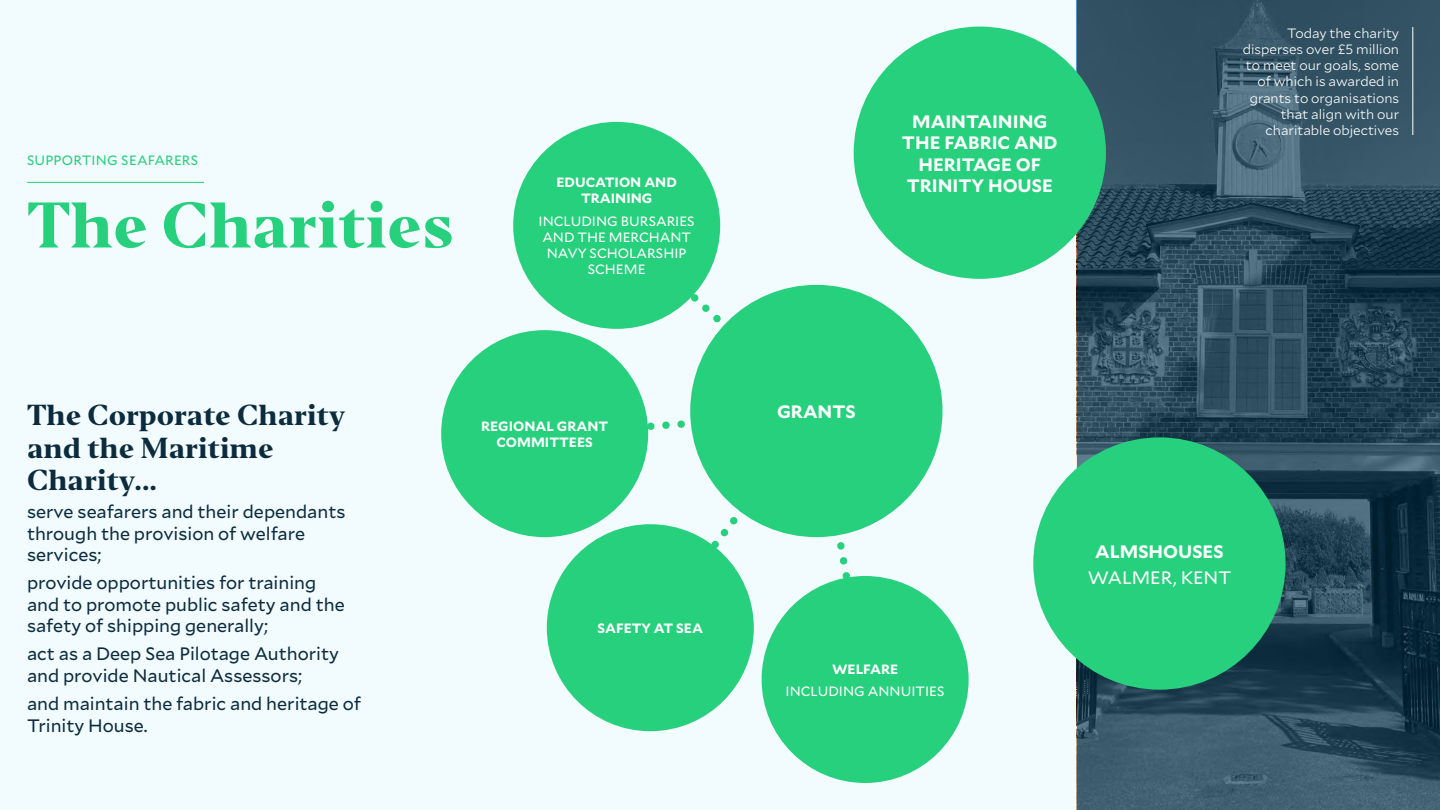
<style>
.page{position:relative;width:1440px;height:810px;background:#f2fbfe}
.page>*{position:absolute;margin:0;border:0;box-sizing:border-box;transform-origin:0 0}
.t1{font:800 60px "Editor";color:#26d07c}
.t2{font:800 27px/32.4px "Editor";color:#0c2c3d}
.t3{font:18px/21.6px "Mallory";color:#0c2c3d}
.t4{font:700 18px/21.6px "Mallory";color:#fff;text-align:center}
.t5{font:18px "Mallory";color:#fff}
.t6{font:300 13.5px/16.2px "Mallory";color:#fff;text-align:right}
.t7{font:13.5px/16.2px "Mallory";color:#fff;text-align:center}
.t8{font:700 13.5px/16.2px "Mallory";color:#fff;text-align:center}
.t9{font:13.5px "Mallory";letter-spacing:.01em;color:#26d07c}
</style>
<div class="page">
<hr style="left:27px;top:182px;width:177px;height:1px;background:#26d07c">
<div style="left:690px;top:285px;width:253px;height:252px;background:#26d07c;border-radius:50%"></div>
<div style="left:513px;top:122px;width:207px;height:207px;background:#26d07c;border-radius:50%"></div>
<div style="left:762px;top:576px;width:207px;height:207px;background:#26d07c;border-radius:50%"></div>
<div style="left:547px;top:524px;width:207px;height:207px;background:#26d07c;border-radius:50%"></div>
<div style="left:441px;top:330px;width:207px;height:207px;background:#26d07c;border-radius:50%"></div>
<svg style="left:552px;top:222px;width:320px;height:461px"></svg>
<svg style="left:1077px;top:0;width:363px;height:810px;background:#2c4c5d"></svg>
<div style="left:854px;top:27px;width:252px;height:252px;background:#26d07c;border-radius:50%"></div>
<div style="left:1033px;top:437px;width:253px;height:253px;background:#26d07c;border-radius:50%"></div>
<hr style="left:1413px;top:27px;width:1px;height:108px;background:#fff">
<p class="t9" style="left:27px;top:151px;width:173px">SUPPORTING SEAFARERS</p>
<h1 class="t1" style="left:27px;top:187px;width:429px">The Charities</h1>
<p class="t8" style="left:556px;top:174px;width:122px">EDUCATION AND<br>TRAINING</p>
<p class="t7" style="left:539px;top:212px;width:158px">INCLUDING BURSARIES<br>AND THE MERCHANT<br>NAVY SCHOLARSHIP<br>SCHEME</p>
<h2 class="t2" style="left:27px;top:400px;width:320px">The Corporate Charity and the Maritime<br>Charity...</h2>
<p class="t3" style="left:27px;top:500px;width:320px">serve seafarers and their dependants through the provision of welfare services;</p>
<p class="t3" style="left:27px;top:571px;width:319px">provide opportunities for training and to promote public safety and the safety of shipping generally;</p>
<p class="t3" style="left:27px;top:642px;width:314px">act as a Deep Sea Pilotage Authority and provide Nautical Assessors;</p>
<p class="t3" style="left:27px;top:692px;width:336px">and maintain the fabric and heritage of<br>Trinity House.</p>
<p class="t8" style="left:481px;top:417px;width:129px">REGIONAL GRANT<br>COMMITTEES</p>
<p class="t8" style="left:598px;top:619px;width:107px">SAFETY AT SEA</p>
<p class="t4" style="left:902px;top:109px;width:157px">MAINTAINING<br>THE FABRIC AND<br>HERITAGE OF<br>TRINITY HOUSE</p>
<p class="t6" style="left:1243px;top:24px;width:158px">Today the charity disperses over £5 million to meet our goals, some of which is awarded in grants to organisations that align with our charitable objectives</p>
<p class="t4" style="left:777px;top:400px;width:80px">GRANTS</p>
<p class="t8" style="left:832px;top:660px;width:68px">WELFARE</p>
<p class="t7" style="left:786px;top:682px;width:161px">INCLUDING ANNUITIES</p>
<p class="t4" style="left:1095px;top:539px;width:130px">ALMSHOUSES</p>
<p class="t5" style="left:1088px;top:565px;width:145px">WALMER, KENT</p>
</div>
